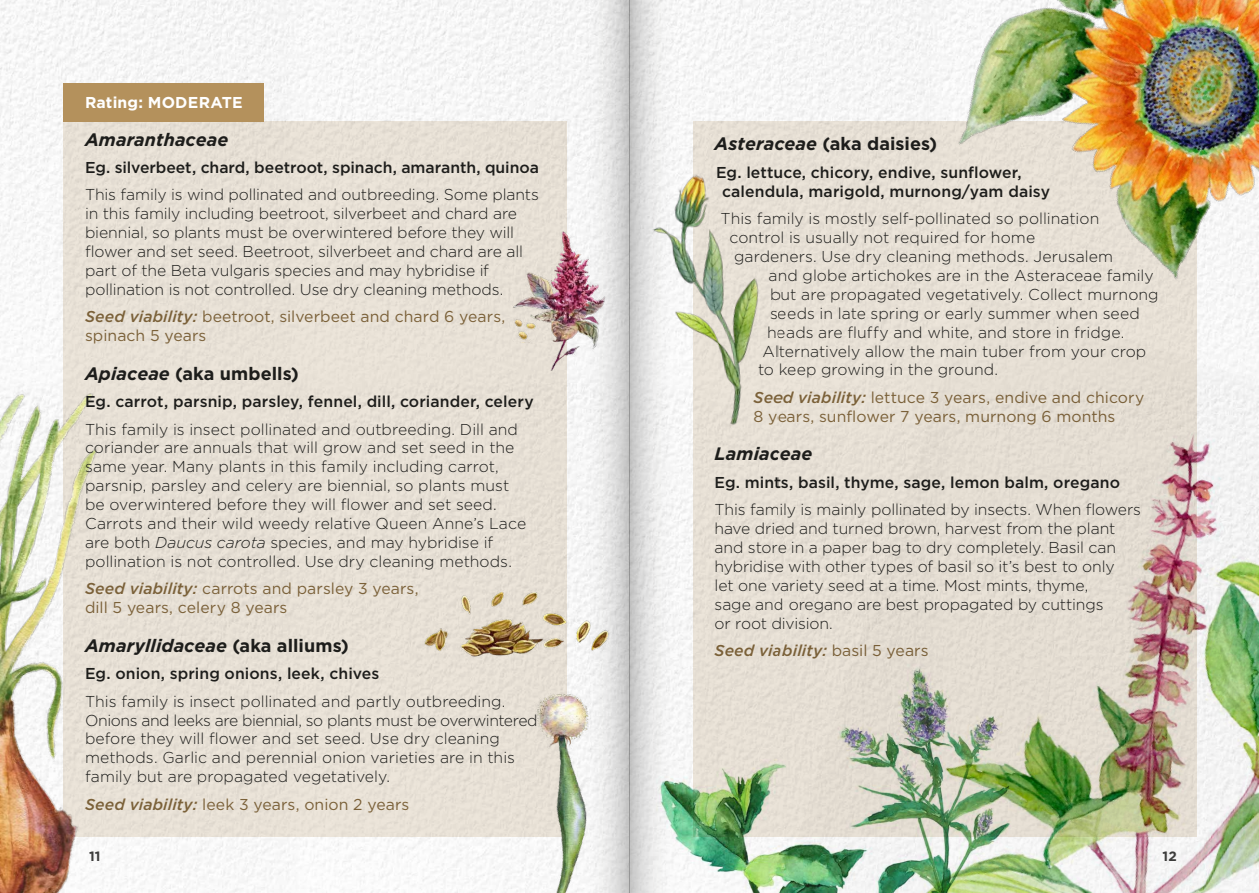
<style>
.page{position:relative;width:1259px;height:893px;background:#fff}
.page>*{position:absolute;margin:0;border:0;box-sizing:border-box;transform-origin:0 0}
.t1{font:italic 700 18px "Gotham";letter-spacing:.005em;color:#1d1d1b}
.t2{font:700 18px "Gotham";letter-spacing:.005em;color:#1d1d1b}
.t3{font:300 15.75px/18.9px "Gotham";letter-spacing:-.005em;color:#1d1d1b}
.t4{font:500 15.75px/18.9px "Gotham";letter-spacing:.005em;color:#1d1d1b}
.t5{font:15.75px/18.9px "Gotham";letter-spacing:.005em;color:#7b6139}
.t6{font:italic 500 15.75px "Gotham";letter-spacing:.005em;color:#7b6139}
.t7{font:700 15.75px "Gotham";letter-spacing:.01em;color:#fff}
.t8{font:700 13.5px "Gotham";color:#3c3c3b}
.s1{font-weight:500;font-style:italic}
.s2{font-style:italic}
.s3{font-style:normal}
.s4{font-weight:400;font-style:normal}
</style>
<div class="page">
<div style="left:0;top:0;width:629px;height:893px;background:#f7f7f7"></div>
<div style="left:629px;top:0;width:630px;height:893px;background:#f6f6f6"></div>
<div style="left:693px;top:121px;width:503px;height:715px;background:#e6dfd4"></div>
<div style="left:64px;top:121px;width:503px;height:715px;background:#e7e0d5"></div>
<img style="left:0;top:340px;width:151px;height:553px">
<img style="left:504px;top:215px;width:74px;height:163px">
<img style="left:680px;top:105px;width:91px;height:324px">
<img style="left:424px;top:587px;width:154px;height:87px">
<img style="left:680px;top:612px;width:98px;height:281px">
<img style="left:778px;top:293px;width:481px;height:600px">
<img style="left:906px;top:0;width:353px;height:293px">
<img style="left:532px;top:681px;width:46px;height:212px">
<div style="left:64px;top:83px;width:200px;height:38px;background:#b4915c"></div>
<svg style="left:629px;top:0;width:51px;height:893px"></svg>
<svg style="left:578px;top:0;width:51px;height:893px"></svg>
<p class="t7" style="left:85px;top:92px;width:159px">Rating: MODERATE</p>
<p class="t1" style="left:85px;top:127px;width:145px">Amaranthaceae</p>
<p class="t4" style="left:85px;top:158px;width:455px">Eg. silverbeet, chard, beetroot, spinach, amaranth, quinoa</p>
<p class="t3" style="left:85px;top:185px;width:455px">This family is wind pollinated and outbreeding. Some plants in this family including beetroot, silverbeet and chard are biennial, so plants must be overwintered before they will flower and set seed. Beetroot, silverbeet and chard are all part of the Beta vulgaris species and may hybridise if pollination is not controlled. Use dry cleaning methods.</p>
<p class="t5" style="left:85px;top:307px;width:422px"><span class="s1">Seed viability:</span> beetroot, silverbeet and chard 6 years, spinach 5 years</p>
<p class="t2" style="left:85px;top:361px;width:215px"><span class="s2">Apiaceae</span> (aka umbells)</p>
<p class="t4" style="left:85px;top:392px;width:450px">Eg. carrot, parsnip, parsley, fennel, dill, coriander, celery</p>
<p class="t3" style="left:85px;top:419px;width:443px">This family is insect pollinated and outbreeding. Dill and coriander are annuals that will grow and set seed in the same year. Many plants in this family including carrot, parsnip, parsley and celery are biennial, so plants must be overwintered before they will flower and set seed.<br>Carrots and their wild weedy relative Queen Anne’s Lace are both <span class="s2">Daucus carota</span> species, and may hybridise if pollination is not controlled. Use dry cleaning methods.</p>
<p class="t5" style="left:85px;top:579px;width:335px"><span class="s1">Seed viability:</span> carrots and parsley 3 years, dill 5 years, celery 8 years</p>
<p class="t1" style="left:85px;top:633px;width:265px">Amaryllidaceae <span class="s3">(aka alliums)</span></p>
<p class="t4" style="left:85px;top:664px;width:296px">Eg. onion, spring onions, leek, chives</p>
<p class="t3" style="left:85px;top:691px;width:454px">This family is insect pollinated and partly outbreeding.<br>Onions and leeks are biennial, so plants must be overwintered before they will flower and set seed. Use dry cleaning methods. Garlic and perennial onion varieties are in this family but are propagated vegetatively.</p>
<p class="t5" style="left:85px;top:794px;width:326px"><span class="s1">Seed viability:</span> leek 3 years, onion 2 years</p>
<p class="t2" style="left:714px;top:132px;width:224px"><span class="s2">Asteraceae</span> (aka daisies)</p>
<p class="t4" style="left:722px;top:163px;width:330px;text-indent:-6px">Eg. lettuce, chicory, endive, sunflower, calendula, marigold, murnong/yam daisy</p>
<p class="t3" style="left:720px;top:209px;width:380px">This family is mostly self-pollinated so pollination</p>
<p class="t3" style="left:729px;top:228px;width:307px">control is usually not required for home</p>
<p class="t3" style="left:734px;top:247px;width:381px">gardeners. Use dry cleaning methods. Jerusalem</p>
<p class="t3" style="left:768px;top:265px;width:386px">and globe artichokes are in the Asteraceae family</p>
<p class="t3" style="left:770px;top:284px;width:390px">but are propagated vegetatively. Collect murnong</p>
<p class="t3" style="left:770px;top:303px;width:371px">seeds in late spring or early summer when seed</p>
<p class="t3" style="left:767px;top:322px;width:359px">heads are fluffy and white, and store in fridge.</p>
<p class="t3" style="left:762px;top:341px;width:385px">Alternatively allow the main tuber from your crop</p>
<p class="t3" style="left:758px;top:360px;width:241px">to keep growing in the ground.</p>
<p class="t5" style="left:753px;top:387px;width:392px"><span class="s1">Seed viability:</span> lettuce 3 years, endive and chicory<br>8 years, sunflower 7 years, murnong 6 months</p>
<p class="t1" style="left:714px;top:442px;width:99px">Lamiaceae</p>
<p class="t4" style="left:714px;top:472px;width:407px">Eg. mints, basil, thyme, sage, lemon balm, oregano</p>
<p class="t3" style="left:714px;top:500px;width:428px">This family is mainly pollinated by insects. When flowers have dried and turned brown, harvest from the plant and store in a paper bag to dry completely. Basil can hybridise with other types of basil so it’s best to only<br>let one variety seed at a time. Most mints, thyme,<br>sage and oregano are best propagated by cuttings<br>or root division.</p>
<p class="t6" style="left:714px;top:640px;width:215px">Seed viability: <span class="s4">basil 5 years</span></p>
<p class="t8" style="left:89px;top:848px;width:13px">11</p>
<p class="t8" style="left:1162px;top:848px;width:16px">12</p>
</div>
